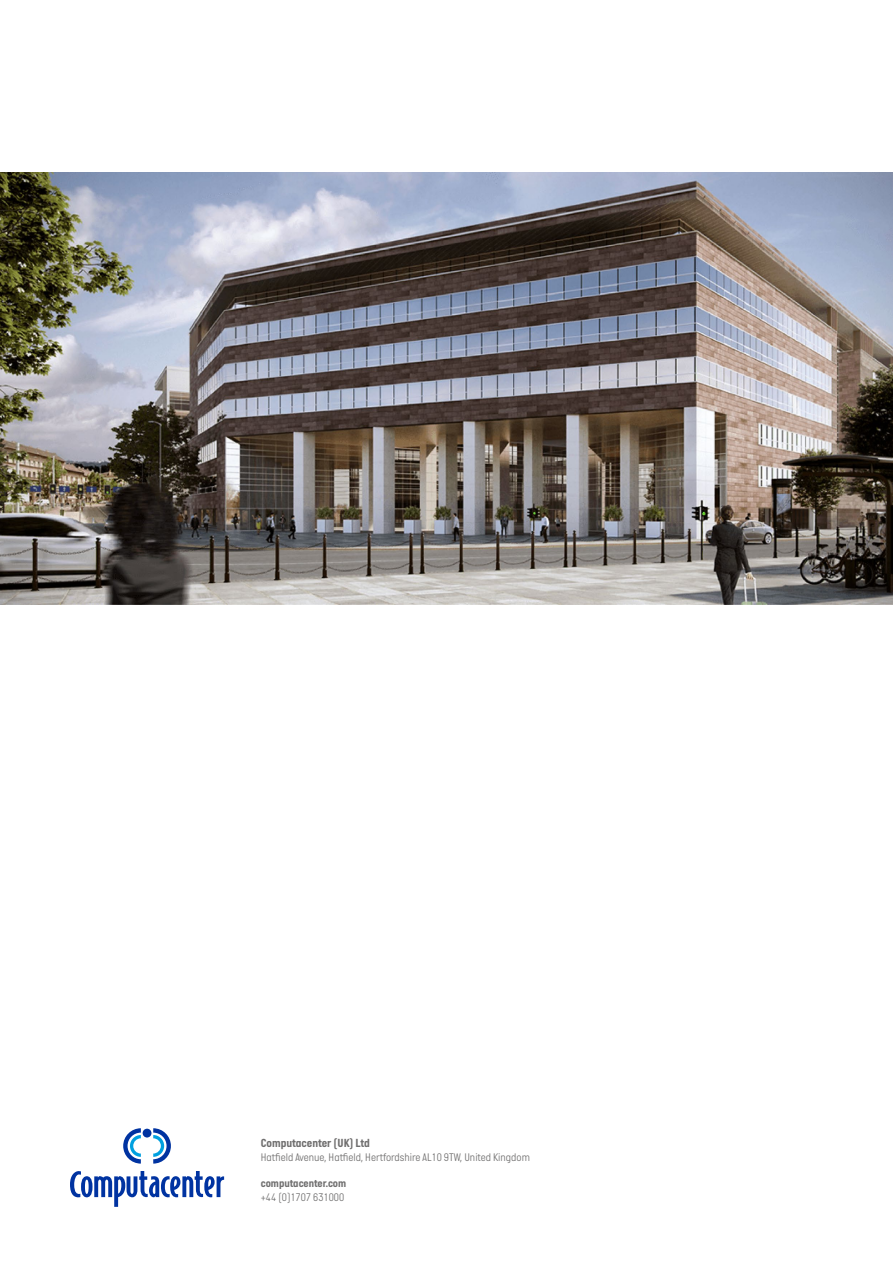
<style>
.page{position:relative;width:893px;height:1263px;background:#fff}
.page>*{position:absolute;margin:0;border:0;box-sizing:border-box;transform-origin:0 0}
.t1{font:700 12px "Italian Plate No One";color:#706f6f}
.t2{font:300 11.25px "Italian Plate No One";color:#706f6f}
.t3{font:700 11.25px "Italian Plate No One";color:#706f6f}
</style>
<div class="page">
<img style="left:0;top:172px;width:893px;height:432px">
<svg style="left:70px;top:1171px;width:154px;height:36px"></svg>
<svg style="left:123px;top:1128px;width:18px;height:35px"></svg>
<svg style="left:153px;top:1128px;width:18px;height:35px"></svg>
<div style="left:143px;top:1129px;width:8px;height:8px;background:#0033a1;border-radius:50%"></div>
<p class="t1" style="left:261px;top:1136px;width:110px">Computacenter (UK) Ltd</p>
<p class="t2" style="left:261px;top:1151px;width:271px">Hatfield Avenue, Hatfield, Hertfordshire AL10 9TW, United Kingdom</p>
<p class="t3" style="left:261px;top:1177px;width:87px">computacenter.com</p>
<p class="t2" style="left:261px;top:1191px;width:85px">+44 (0)1707 631000</p>
</div>
